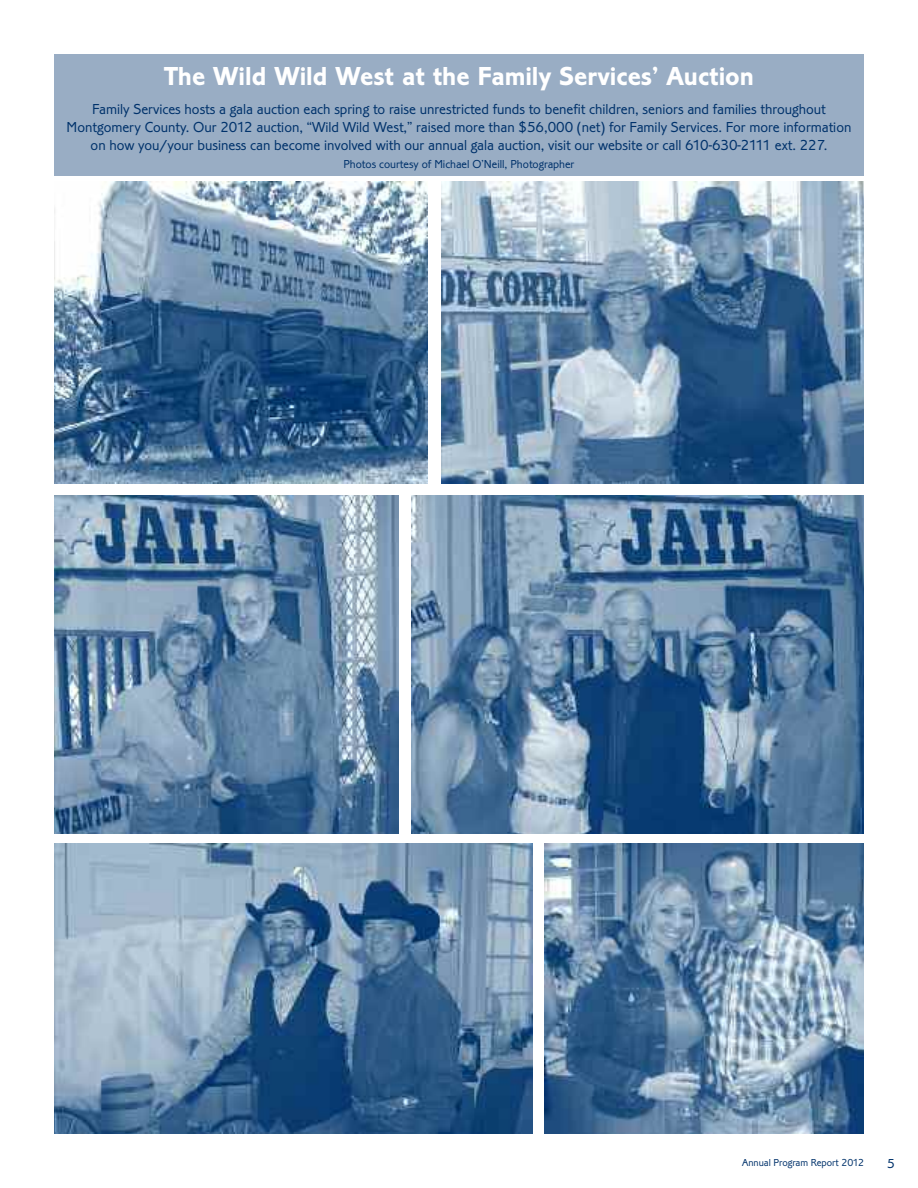
<style>
.page{position:relative;width:918px;height:1188px;background:#fff}
.page>*{position:absolute;margin:0;border:0;box-sizing:border-box;transform-origin:0 0}
.t1{font:700 27px "Corinthian EF";color:#fff}
.t2{font:300 15px/18px "Corinthian EF";color:#00326b;text-align:center}
.t3{font:300 13.5px "Corinthian EF";color:#00326b}
.t4{font:300 12px "Corinthian EF";color:#00326b}
.t5{font:300 10.5px "Corinthian EF";color:#00326b}
</style>
<div class="page">
<div style="left:54px;top:54px;width:810px;height:122px;background:#99adc4"></div>
<img style="left:412px;top:495px;width:452px;height:339px">
<img style="left:441px;top:182px;width:423px;height:302px">
<img style="left:54px;top:495px;width:344px;height:339px">
<img style="left:54px;top:182px;width:373px;height:302px">
<img style="left:54px;top:844px;width:479px;height:290px">
<img style="left:545px;top:844px;width:319px;height:289px">
<h1 class="t1" style="left:164px;top:67px;width:591px">The Wild Wild West at the Family Services’ Auction</h1>
<p class="t2" style="left:67px;top:102px;width:786px">Family Services hosts a gala auction each spring to raise unrestricted funds to benefit children, seniors and families throughout<br>Montgomery County. Our 2012 auction, “Wild Wild West,” raised more than $56,000 (net) for Family Services. For more information on how you/your business can become involved with our annual gala auction, visit our website or call 610-630-2111 ext. 227.</p>
<p class="t4" style="left:343px;top:160px;width:233px">Photos courtesy of Michael O’Neill, Photographer</p>
<p class="t5" style="left:742px;top:1159px;width:123px">Annual Program Report 2012</p>
<p class="t3" style="left:887px;top:1159px;width:9px">5</p>
</div>
